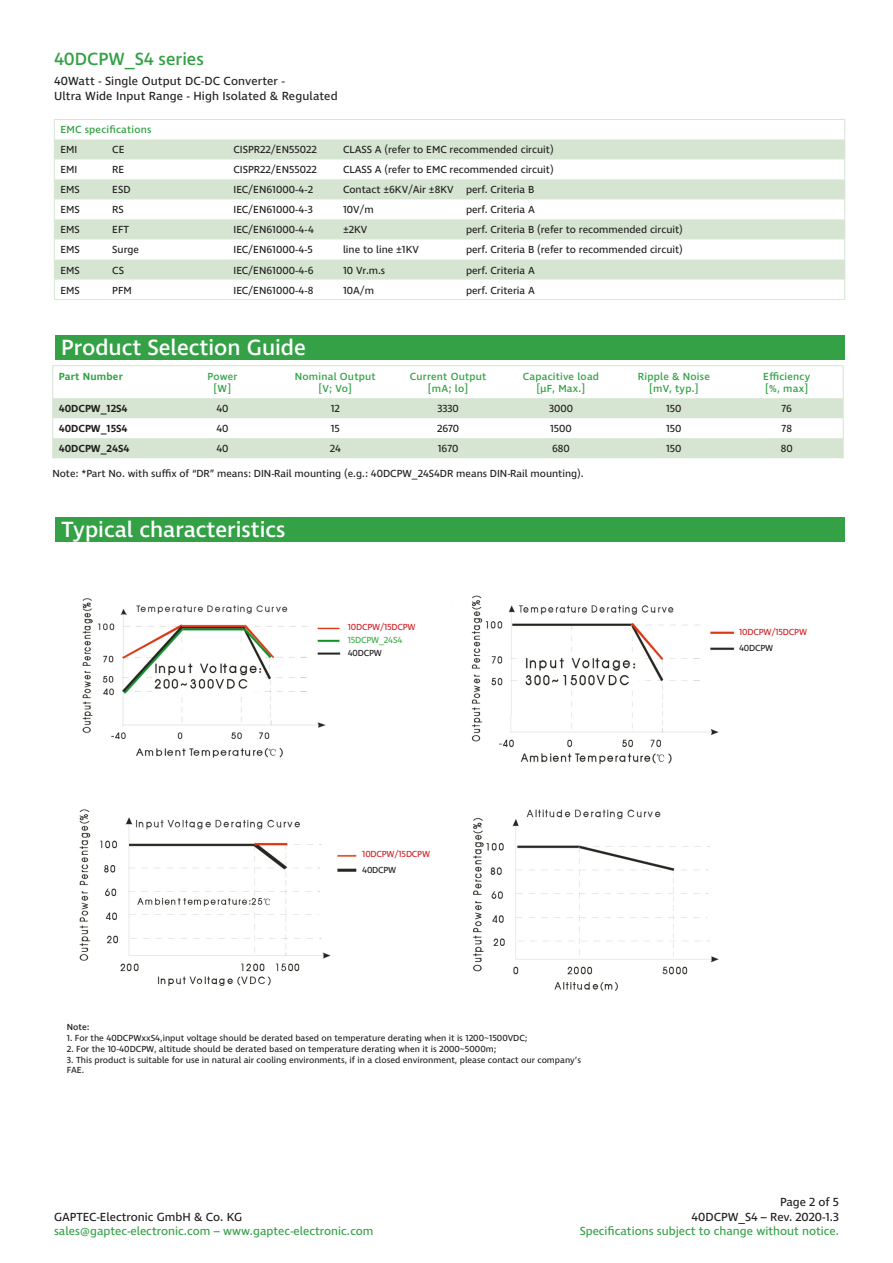
<style>
.page{position:relative;width:893px;height:1263px;background:#fff}
.page>*{position:absolute;margin:0;border:0;box-sizing:border-box;transform-origin:0 0}
.t1{font:500 22.5px "Ingra";color:#fff}
.t2{font:500 18px "Ingra";color:#34a147}
.t3{font:12px/14.4px "Ingra";letter-spacing:.01em;color:#231f20;text-align:right}
.t4{font:12px "Ingra";color:#34a147}
.t5{font:10.5px "Ingra";color:#231f20}
.t6{font:500 10.5px "Ingra";letter-spacing:.02em;color:#34a147}
.t7{font:600 10.5px "Ingra";color:#231f20}
.t8{font:600 10.5px "Ingra";letter-spacing:.02em;color:#34a147}
.t9{font:9px/10.8px "Ingra";color:#231f20}
.t10{font:9px "Ingra";letter-spacing:-.025em;color:#d1232a}
.t11{font:9px "Ingra";letter-spacing:-.025em;color:#40ae49}
.t12{font:500 9px "Ingra";color:#231f20}
</style>
<div class="page">
<svg style="left:55px;top:139px;width:789px;height:141px;fill:#d5e5d1"></svg>
<hr style="left:54px;top:119px;width:52px;height:1px;background:#d5e5d1">
<hr style="left:106px;top:119px;width:121px;height:1px;background:#d5e5d1">
<hr style="left:227px;top:119px;width:618px;height:1px;background:#d5e5d1">
<svg style="left:54px;top:120px;width:1px;height:179px"></svg>
<svg style="left:844px;top:120px;width:1px;height:179px"></svg>
<hr style="left:54px;top:299px;width:52px;height:1px;background:#d8e9d2">
<hr style="left:106px;top:299px;width:121px;height:1px;background:#d8e9d2">
<hr style="left:227px;top:299px;width:618px;height:1px;background:#d8e9d2">
<div style="left:55px;top:517px;width:790px;height:25px;background:#34a147"></div>
<img style="left:79px;top:595px;width:656px;height:396px">
<div style="left:348px;top:623px;width:89px;height:14px;background:#fff"></div>
<div style="left:348px;top:636px;width:89px;height:14px;background:#fff"></div>
<div style="left:348px;top:649px;width:89px;height:14px;background:#fff"></div>
<div style="left:362px;top:850px;width:89px;height:14px;background:#fff"></div>
<div style="left:362px;top:866px;width:89px;height:14px;background:#fff"></div>
<div style="left:55px;top:335px;width:789px;height:25px;background:#34a147"></div>
<svg style="left:53px;top:398px;width:790px;height:60px;fill:#d5e5d1"></svg>
<hr style="left:52px;top:365px;width:114px;height:1px;background:#d5e5d1">
<hr style="left:52px;top:366px;width:1px;height:32px;background:#d5e5d1">
<hr style="left:166px;top:365px;width:113px;height:1px;background:#d5e5d1">
<hr style="left:279px;top:365px;width:113px;height:1px;background:#d5e5d1">
<hr style="left:392px;top:365px;width:113px;height:1px;background:#d5e5d1">
<hr style="left:505px;top:365px;width:112px;height:1px;background:#d5e5d1">
<hr style="left:617px;top:365px;width:113px;height:1px;background:#d5e5d1">
<hr style="left:730px;top:365px;width:113px;height:1px;background:#d5e5d1">
<svg style="left:52px;top:398px;width:1px;height:60px"></svg>
<hr style="left:843px;top:366px;width:1px;height:32px;background:#d5e5d1">
<svg style="left:843px;top:398px;width:1px;height:60px"></svg>
<h2 class="t2" style="left:54px;top:48px;width:151px">40DCPW_S4 series</h2>
<p class="t3" style="left:54px;top:75px;width:285px;text-align:left">40Watt - Single Output DC-DC Converter -<br>Ultra Wide Input Range - High Isolated &amp; Regulated</p>
<p class="t6" style="left:60px;top:123px;width:93px">EMC specifications</p>
<p class="t5" style="left:60px;top:143px;width:19px">EMI</p>
<p class="t5" style="left:112px;top:143px;width:14px">CE</p>
<p class="t5" style="left:233px;top:143px;width:85px">CISPR22/EN55022</p>
<p class="t5" style="left:343px;top:143px;width:212px">CLASS A (refer to EMC recommended circuit)</p>
<p class="t5" style="left:60px;top:163px;width:19px">EMI</p>
<p class="t5" style="left:112px;top:163px;width:14px">RE</p>
<p class="t5" style="left:233px;top:163px;width:85px">CISPR22/EN55022</p>
<p class="t5" style="left:343px;top:163px;width:212px">CLASS A (refer to EMC recommended circuit)</p>
<p class="t5" style="left:60px;top:183px;width:21px">EMS</p>
<p class="t5" style="left:112px;top:183px;width:20px">ESD</p>
<p class="t5" style="left:233px;top:183px;width:81px">IEC/EN61000-4-2</p>
<p class="t5" style="left:343px;top:183px;width:193px">Contact ±6KV/Air ±8KV perf. Criteria B</p>
<p class="t5" style="left:60px;top:203px;width:21px">EMS</p>
<p class="t5" style="left:112px;top:203px;width:13px">RS</p>
<p class="t5" style="left:233px;top:203px;width:81px">IEC/EN61000-4-3</p>
<p class="t5" style="left:343px;top:203px;width:32px">10V/m</p>
<p class="t5" style="left:466px;top:203px;width:70px">perf. Criteria A</p>
<p class="t5" style="left:60px;top:223px;width:21px">EMS</p>
<p class="t5" style="left:112px;top:223px;width:18px">EFT</p>
<p class="t5" style="left:233px;top:223px;width:82px">IEC/EN61000-4-4</p>
<p class="t5" style="left:343px;top:223px;width:26px">±2KV</p>
<p class="t5" style="left:466px;top:223px;width:218px">perf. Criteria B (refer to recommended circuit)</p>
<p class="t5" style="left:60px;top:243px;width:21px">EMS</p>
<p class="t5" style="left:112px;top:243px;width:28px">Surge</p>
<p class="t5" style="left:233px;top:243px;width:81px">IEC/EN61000-4-5</p>
<p class="t5" style="left:343px;top:243px;width:77px">line to line ±1KV</p>
<p class="t5" style="left:466px;top:243px;width:218px">perf. Criteria B (refer to recommended circuit)</p>
<p class="t5" style="left:60px;top:263px;width:21px">EMS</p>
<p class="t5" style="left:112px;top:263px;width:13px">CS</p>
<p class="t5" style="left:233px;top:263px;width:82px">IEC/EN61000-4-6</p>
<p class="t5" style="left:343px;top:263px;width:44px">10 Vr.m.s</p>
<p class="t5" style="left:466px;top:263px;width:70px">perf. Criteria A</p>
<p class="t5" style="left:60px;top:283px;width:21px">EMS</p>
<p class="t5" style="left:112px;top:283px;width:21px">PFM</p>
<p class="t5" style="left:233px;top:283px;width:82px">IEC/EN61000-4-8</p>
<p class="t5" style="left:343px;top:283px;width:33px">10A/m</p>
<p class="t5" style="left:466px;top:283px;width:70px">perf. Criteria A</p>
<p class="t1" style="left:61px;top:333px;width:246px">Product Selection Guide</p>
<p class="t8" style="left:59px;top:370px;width:66px">Part Number</p>
<p class="t6" style="left:207px;top:370px;width:32px">Power</p>
<p class="t6" style="left:214px;top:382px;width:19px">[W]</p>
<p class="t6" style="left:295px;top:370px;width:82px">Nominal Output</p>
<p class="t6" style="left:319px;top:382px;width:35px">[V; Vo]</p>
<p class="t6" style="left:410px;top:370px;width:78px">Current Output</p>
<p class="t6" style="left:428px;top:382px;width:42px">[mA; lo]</p>
<p class="t6" style="left:523px;top:370px;width:78px">Capacitive load</p>
<p class="t6" style="left:537px;top:382px;width:50px">[µF, Max.]</p>
<p class="t6" style="left:638px;top:370px;width:73px">Ripple &amp; Noise</p>
<p class="t6" style="left:649px;top:382px;width:51px">[mV, typ.]</p>
<p class="t6" style="left:763px;top:370px;width:48px">Efficiency</p>
<p class="t6" style="left:765px;top:382px;width:44px">[%, max]</p>
<p class="t7" style="left:59px;top:402px;width:70px">40DCPW_12S4</p>
<p class="t5" style="left:216px;top:402px;width:14px">40</p>
<p class="t5" style="left:331px;top:402px;width:11px">12</p>
<p class="t5" style="left:437px;top:402px;width:23px">3330</p>
<p class="t5" style="left:549px;top:402px;width:26px">3000</p>
<p class="t5" style="left:666px;top:402px;width:17px">150</p>
<p class="t5" style="left:781px;top:402px;width:12px">76</p>
<p class="t7" style="left:59px;top:422px;width:70px">40DCPW_15S4</p>
<p class="t5" style="left:216px;top:422px;width:14px">40</p>
<p class="t5" style="left:331px;top:422px;width:11px">15</p>
<p class="t5" style="left:437px;top:422px;width:24px">2670</p>
<p class="t5" style="left:550px;top:422px;width:23px">1500</p>
<p class="t5" style="left:666px;top:422px;width:17px">150</p>
<p class="t5" style="left:781px;top:422px;width:12px">78</p>
<p class="t7" style="left:59px;top:442px;width:72px">40DCPW_24S4</p>
<p class="t5" style="left:216px;top:442px;width:14px">40</p>
<p class="t5" style="left:330px;top:442px;width:13px">24</p>
<p class="t5" style="left:438px;top:442px;width:22px">1670</p>
<p class="t5" style="left:552px;top:442px;width:19px">680</p>
<p class="t5" style="left:666px;top:442px;width:17px">150</p>
<p class="t5" style="left:781px;top:442px;width:13px">80</p>
<p class="t5" style="left:52px;top:467px;width:533px">Note: *Part No. with suffix of “DR” means: DIN-Rail mounting (e.g.: 40DCPW_24S4DR means DIN-Rail mounting).</p>
<p class="t1" style="left:62px;top:515px;width:225px">Typical characteristics</p>
<p class="t10" style="left:348px;top:622px;width:69px">10DCPW/15DCPW</p>
<p class="t11" style="left:348px;top:634px;width:56px">15DCPW_24S4</p>
<p class="t9" style="left:348px;top:648px;width:36px">40DCPW</p>
<p class="t10" style="left:362px;top:848px;width:69px">10DCPW/15DCPW</p>
<p class="t9" style="left:362px;top:865px;width:36px">40DCPW</p>
<p class="t12" style="left:67px;top:1021px;width:24px">Note:</p>
<p class="t9" style="left:67px;top:1033px;width:462px">1. For the 40DCPWxxS4,input voltage should be derated based on temperature derating when it is 1200~1500VDC;</p>
<p class="t9" style="left:67px;top:1044px;width:431px">2. For the 10-40DCPW, altitude should be derated based on temperature derating when it is 2000~5000m;</p>
<p class="t9" style="left:67px;top:1054px;width:516px">3. This product is suitable for use in natural air cooling environments, if in a closed environment, please contact our company’s<br>FAE.</p>
<p class="t10" style="left:739px;top:626px;width:69px">10DCPW/15DCPW</p>
<p class="t9" style="left:739px;top:643px;width:36px">40DCPW</p>
<p class="t3" style="left:54px;top:1210px;width:190px">GAPTEC-Electronic GmbH &amp; Co. KG</p>
<p class="t4" style="left:54px;top:1223px;width:321px">sales@gaptec-electronic.com – www.gaptec-electronic.com</p>
<p class="t3" style="left:692px;top:1195px;width:149px">Page 2 of 5<br>40DCPW_S4 – Rev. 2020-1.3</p>
<p class="t4" style="left:580px;top:1223px;width:261px">Specifications subject to change without notice.</p>
</div>
